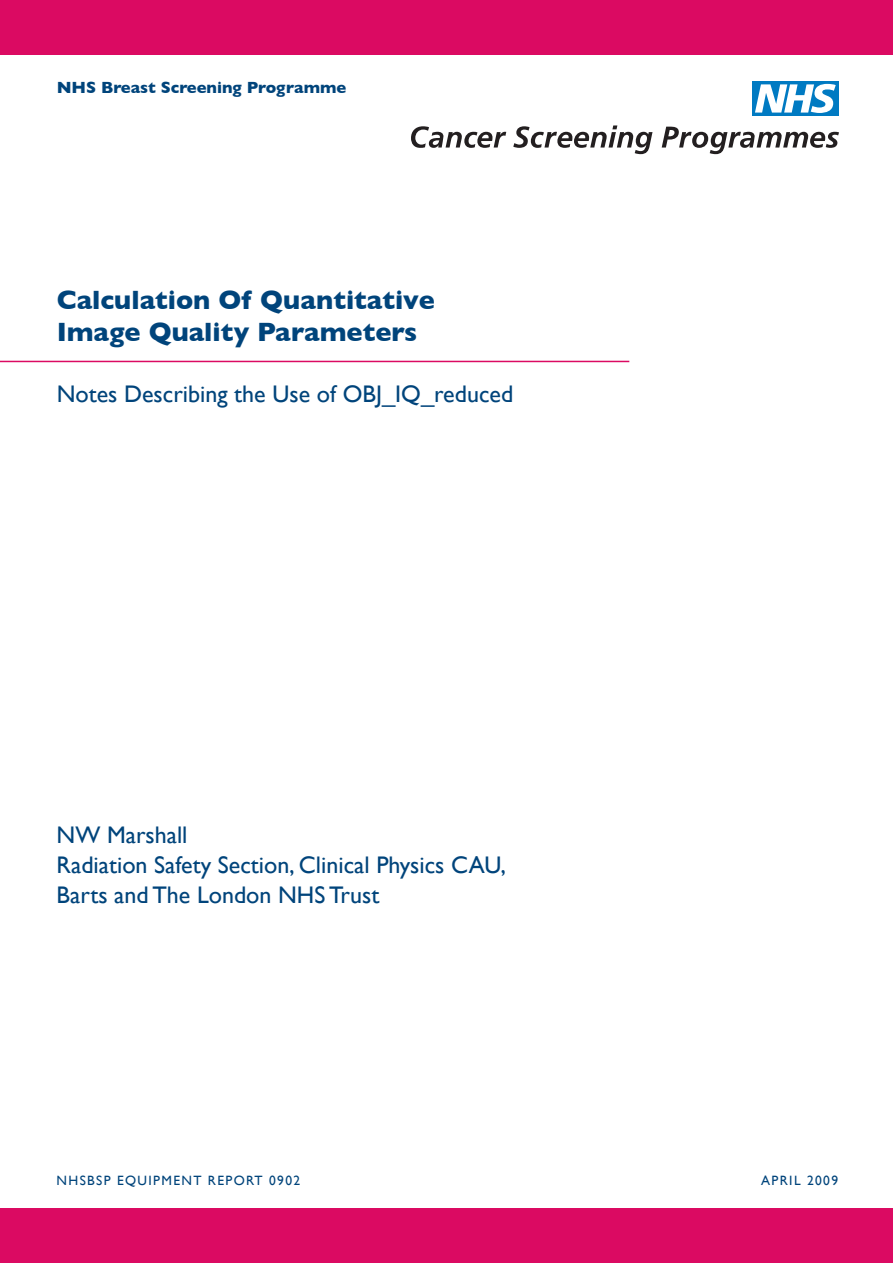
<style>
.page{position:relative;width:893px;height:1263px;background:#fff}
.page>*{position:absolute;margin:0;border:0;box-sizing:border-box;transform-origin:0 0}
.t1{font:700 27px/32.4px "Gill Sans";color:#00447b}
.t2{font:24px/30px "Gill Sans";color:#00447b}
.t3{font:700 16.5px "Gill Sans";color:#00447b}
.t4{font:13.5px "Gill Sans";letter-spacing:.1em;color:#00447b}
</style>
<div class="page">
<svg style="left:411px;top:126px;width:95px;height:22px"></svg>
<svg style="left:513px;top:125px;width:140px;height:29px"></svg>
<svg style="left:662px;top:127px;width:177px;height:27px"></svg>
<div style="left:752px;top:81px;width:87px;height:35px;background:#007ac2"></div>
<svg style="left:755px;top:84px;width:81px;height:29px"></svg>
<hr style="left:0;top:361px;width:629px;height:1px;background:#db0a62">
<div style="left:0;top:0;width:893px;height:55px;background:#db0a62"></div>
<div style="left:0;top:1208px;width:893px;height:55px;background:#db0a62"></div>
<p class="t3" style="left:57px;top:78px;width:291px">NHS Breast Screening Programme</p>
<p class="t1" style="left:57px;top:283px;width:380px">Calculation Of Quantitative<br>Image Quality Parameters</p>
<p class="t2" style="left:57px;top:379px;width:458px">Notes Describing the Use of OBJ_IQ_reduced</p>
<p class="t2" style="left:57px;top:820px;width:451px">NW Marshall<br>Radiation Safety Section, Clinical Physics CAU,<br>Barts and The London NHS Trust</p>
<p class="t4" style="left:57px;top:1172px;width:245px">NHSBSP EQUIPMENT REPORT 0902</p>
<p class="t4" style="left:761px;top:1172px;width:78px">APRIL 2009</p>
</div>
